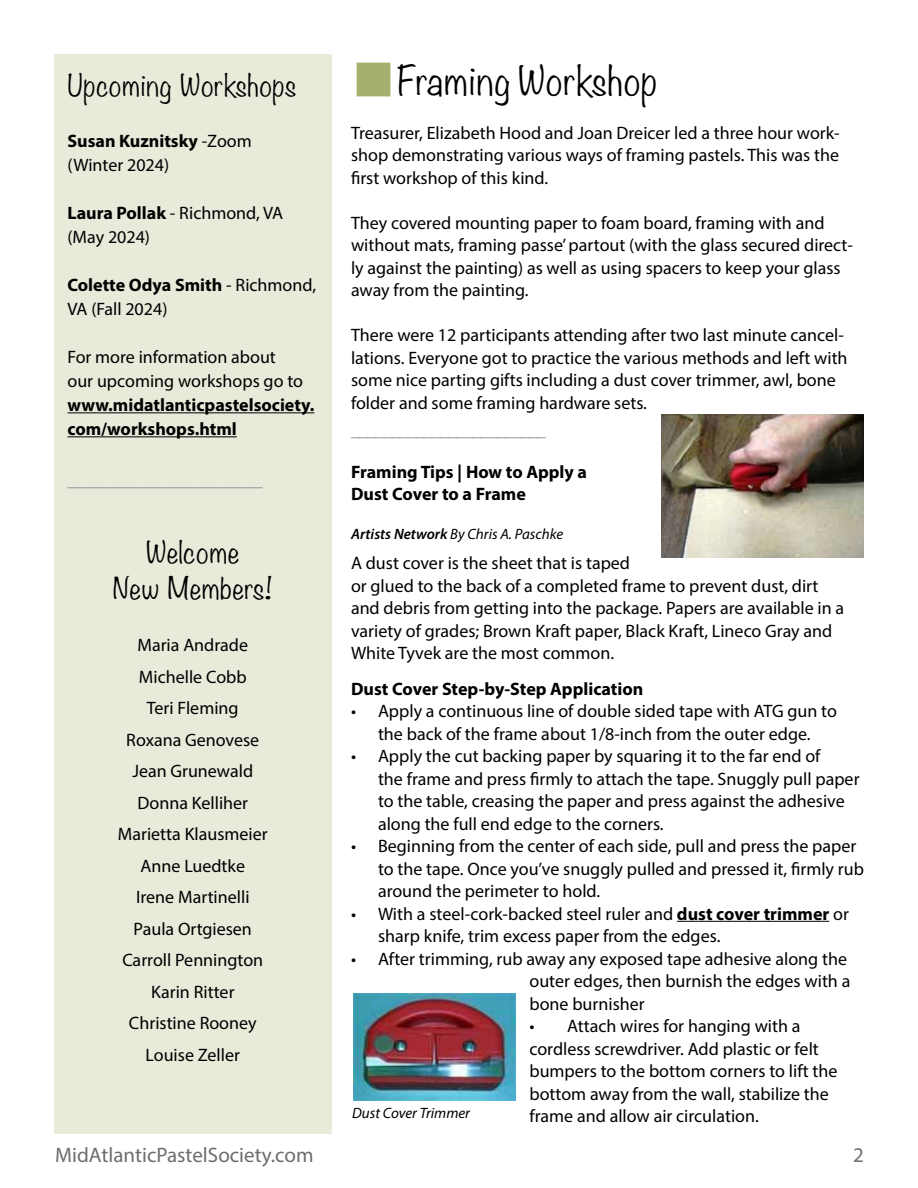
<style>
.page{position:relative;width:918px;height:1188px;background:#fff}
.page>*{position:absolute;margin:0;border:0;box-sizing:border-box;transform-origin:0 0}
.t1{font:300 36px "Noteworthy";letter-spacing:.025em;color:#000}
.t2{font:300 27px/36px "Noteworthy";letter-spacing:.025em;color:#000;text-align:center}
.t3{font:21px "Myriad Pro";color:#6d6e71}
.t4{font:18px/22.5px "Myriad Pro";color:#000}
.t5{font:700 18px/21.6px "Myriad Pro";color:#000}
.t6{font:18px "Myriad Pro";color:#939598}
.t7{font:italic 15px "Myriad Pro";color:#000}
.s1{font-weight:700}
.s2{font-weight:600}
</style>
<div class="page">
<hr style="left:677px;top:921px;width:152px;height:1px;background:#000">
<div style="left:54px;top:54px;width:278px;height:1080px;background:#e9eada"></div>
<hr style="left:68px;top:412px;width:246px;height:1px;background:#000">
<hr style="left:68px;top:436px;width:169px;height:1px;background:#000">
<img style="left:662px;top:415px;width:202px;height:142px">
<img style="left:353px;top:994px;width:162px;height:106px">
<h2 class="t2" style="left:68px;top:67px;width:231px">Upcoming Workshops</h2>
<p class="t4" style="left:68px;top:129px;width:186px;line-height:24px"><span class="s1">Susan Kuznitsky</span> -Zoom (Winter 2024)</p>
<p class="t4" style="left:68px;top:201px;width:217px;line-height:24px"><span class="s1">Laura Pollak</span> - Richmond, VA (May 2024)</p>
<p class="t4" style="left:68px;top:273px;width:250px;line-height:24px"><span class="s1">Colette Odya Smith</span> - Richmond,<br>VA (Fall 2024)</p>
<p class="t4" style="left:68px;top:345px;width:237px;line-height:24px">For more information about our upcoming workshops go to</p>
<p class="t5" style="left:68px;top:392px;width:248px;line-height:24px">www.midatlanticpastelsociety. com/workshops.html</p>
<p class="t6" style="left:68px;top:469px;width:197px">________________________</p>
<h2 class="t2" style="left:113px;top:533px;width:160px">Welcome<br>New Members!</h2>
<p class="t4" style="left:118px;top:629px;width:151px;line-height:31.5px;text-align:center">Maria Andrade<br>Michelle Cobb<br>Teri Fleming<br>Roxana Genovese<br>Jean Grunewald<br>Donna Kelliher<br>Marietta Klausmeier<br>Anne Luedtke<br>Irene Martinelli<br>Paula Ortgiesen<br>Carroll Pennington<br>Karin Ritter<br>Christine Rooney<br>Louise Zeller</p>
<h1 class="t1" style="left:397px;top:49px;width:261px">Framing Workshop</h1>
<p class="t4" style="left:351px;top:121px;width:490px;text-align:justify">Treasurer, Elizabeth Hood and Joan Dreicer led a three hour work&shy;shop demonstrating various ways of framing pastels. This was the first workshop of this kind.</p>
<p class="t4" style="left:351px;top:211px;width:504px">They covered mounting paper to foam board, framing with and without mats, framing passe’ partout (with the glass secured direct&shy;ly against the painting) as well as using spacers to keep your glass away from the painting.</p>
<p class="t4" style="left:351px;top:324px;width:498px">There were 12 participants attending after two last minute cancel&shy;lations. Everyone got to practice the various methods and left with some nice parting gifts including a dust cover trimmer, awl, bone folder and some framing hardware sets.</p>
<p class="t6" style="left:351px;top:418px;width:197px">________________________</p>
<p class="t5" style="left:351px;top:461px;width:238px">Framing Tips | How to Apply a<br>Dust Cover to a Frame</p>
<p class="t7" style="left:351px;top:525px;width:214px"><span class="s2">Artists Network</span> By Chris A. Paschke</p>
<p class="t4" style="left:351px;top:552px;width:495px">A dust cover is the sheet that is taped<br>or glued to the back of a completed frame to prevent dust, dirt and debris from getting into the package. Papers are available in a variety of grades; Brown Kraft paper, Black Kraft, Lineco Gray and White Tyvek are the most common.</p>
<p class="t5" style="left:351px;top:677px;width:294px">Dust Cover Step-by-Step Application</p>
<p class="t4" style="left:351px;top:699px;width:488px;text-align:center">• Apply a continuous line of double sided tape with ATG gun to the back of the frame about 1/8-inch from the outer edge.</p>
<p class="t4" style="left:378px;top:744px;width:483px;text-indent:-27px">• Apply the cut backing paper by squaring it to the far end of<br>the frame and press firmly to attach the tape. Snuggly pull paper to the table, creasing the paper and press against the adhesive along the full end edge to the corners.</p>
<p class="t4" style="left:378px;top:834px;width:487px;text-indent:-27px">• Beginning from the center of each side, pull and press the paper to the tape. Once you’ve snuggly pulled and pressed it, firmly rub around the perimeter to hold.</p>
<p class="t4" style="left:378px;top:902px;width:472px;text-indent:-27px">• With a steel-cork-backed steel ruler and <span class="s1">dust cover trimmer</span> or sharp knife, trim excess paper from the edges.</p>
<p class="t4" style="left:529px;top:947px;width:322px;text-indent:-178px">• After trimming, rub away any exposed tape adhesive along the outer edges, then burnish the edges with a bone burnisher</p>
<p class="t4" style="left:529px;top:1014px;width:310px">• Attach wires for hanging with a cordless screwdriver. Add plastic or felt bumpers to the bottom corners to lift the bottom away from the wall, stabilize the frame and allow air circulation.</p>
<p class="t7" style="left:352px;top:1104px;width:120px">Dust Cover Trimmer</p>
<p class="t3" style="left:55px;top:1142px;width:260px">MidAtlanticPastelSociety.com</p>
<p class="t3" style="left:853px;top:1142px;width:12px">2</p>
</div>
